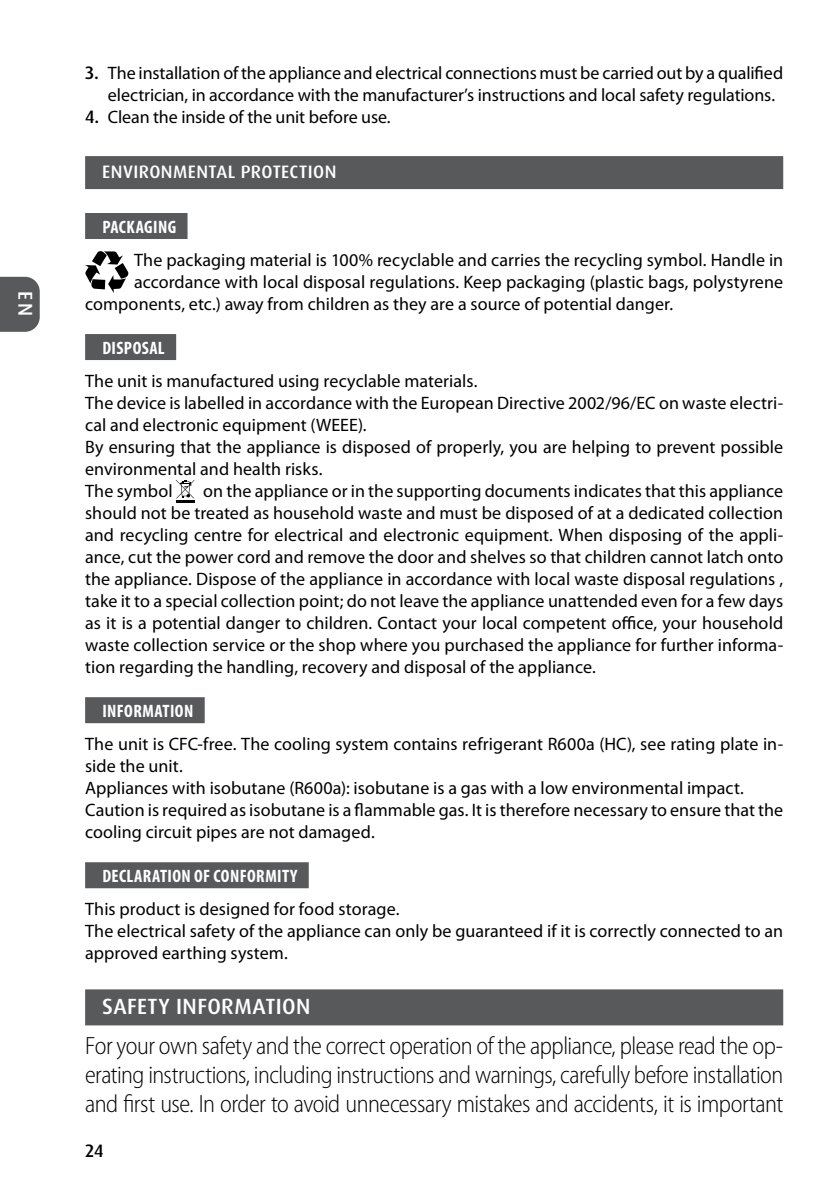
<style>
.page{position:relative;width:840px;height:1191px;background:#fff}
.page>*{position:absolute;margin:0;border:0;box-sizing:border-box;transform-origin:0 0}
.t1{font:300 semi-condensed 25px/29px "Myriad Pro";letter-spacing:-.02em;color:#000;text-align:justify}
.t2{font:500 22px "Dax Pro";letter-spacing:.02em;color:#fff}
.t3{font:500 20px "Dax Pro";color:#fff}
.t4{font:18px/22px "Myriad Pro";color:#000}
.t5{font:700 condensed 18px "Myriad Pro";letter-spacing:.025em;color:#fff}
.t6{font:500 18px "Dax Pro";letter-spacing:.025em;color:#fff}
.t7{font:500 18px "Dax Pro";color:#000}
.s1{font-family:"Dax Pro";font-weight:500}
</style>
<div class="page">
<svg style="left:0;top:277px;width:40px;height:55px;background:#606163"></svg>
<div style="left:85px;top:156px;width:697px;height:33px;background:#58595b"></div>
<div style="left:85px;top:213px;width:102px;height:26px;background:#58595b"></div>
<div style="left:85px;top:334px;width:91px;height:26px;background:#58595b"></div>
<div style="left:85px;top:697px;width:119px;height:26px;background:#58595b"></div>
<div style="left:85px;top:862px;width:223px;height:26px;background:#58595b"></div>
<div style="left:85px;top:989px;width:697px;height:36px;background:#58595b"></div>
<svg style="left:85px;top:251px;width:43px;height:42px"></svg>
<svg style="left:176px;top:479px;width:18px;height:19px"></svg>
<hr style="left:176px;top:500px;width:18px;height:3px;background:#000">
<p class="t3" style="left:38px;top:291px;width:26px;rotate:90deg">EN</p>
<p class="t4" style="left:108px;top:62px;width:676px;text-indent:-23px"><span class="s1">3.</span> The installation of the appliance and electrical connections must be carried out by a qualified electrician, in accordance with the manufacturer’s instructions and local safety regulations.</p>
<p class="t4" style="left:85px;top:106px;width:307px"><span class="s1">4.</span> Clean the inside of the unit before use.</p>
<p class="t6" style="left:102px;top:160px;width:235px">ENVIRONMENTAL PROTECTION</p>
<p class="t5" style="left:102px;top:217px;width:75px">PACKAGING</p>
<p class="t4" style="left:134px;top:249px;width:650px">The packaging material is 100% recyclable and carries the recycling symbol. Handle in</p>
<p class="t4" style="left:134px;top:271px;width:650px">accordance with local disposal regulations. Keep packaging (plastic bags, polystyrene</p>
<p class="t4" style="left:85px;top:293px;width:589px">components, etc.) away from children as they are a source of potential danger.</p>
<p class="t5" style="left:102px;top:338px;width:64px">DISPOSAL</p>
<p class="t4" style="left:85px;top:370px;width:699px">The unit is manufactured using recyclable materials.<br>The device is labelled in accordance with the European Directive 2002/96/EC on waste electri&shy;cal and electronic equipment (WEEE).<br>By ensuring that the appliance is disposed of properly, you are helping to prevent possible environmental and health risks.<br>The symbol</p>
<p class="t4" style="left:85px;top:480px;width:699px;text-align:justify;text-indent:118px">on the appliance or in the supporting documents indicates that this appliance should not be treated as household waste and must be disposed of at a dedicated collection and recycling centre for electrical and electronic equipment. When disposing of the appli&shy;ance, cut the power cord and remove the door and shelves so that children cannot latch onto the appliance. Dispose of the appliance in accordance with local waste disposal regulations , take it to a special collection point; do not leave the appliance unattended even for a few days as it is a potential danger to children. Contact your local competent office, your household waste collection service or the shop where you purchased the appliance for further informa&shy;tion regarding the handling, recovery and disposal of the appliance.</p>
<p class="t5" style="left:102px;top:701px;width:92px">INFORMATION</p>
<p class="t4" style="left:85px;top:733px;width:699px">The unit is CFC-free. The cooling system contains refrigerant R600a (HC), see rating plate in&shy;side the unit.<br>Appliances with isobutane (R600a): isobutane is a gas with a low environmental impact.<br>Caution is required as isobutane is a flammable gas. It is therefore necessary to ensure that the cooling circuit pipes are not damaged.</p>
<p class="t5" style="left:102px;top:866px;width:196px">DECLARATION OF CONFORMITY</p>
<p class="t4" style="left:85px;top:898px;width:699px">This product is designed for food storage.<br>The electrical safety of the appliance can only be guaranteed if it is correctly connected to an approved earthing system.</p>
<p class="t2" style="left:102px;top:992px;width:209px">SAFETY INFORMATION</p>
<p class="t1" style="left:85px;top:1032px;width:699px">For your own safety and the correct operation of the appliance, please read the op&shy;erating instructions, including instructions and warnings, carefully before installation and first use. In order to avoid unnecessary mistakes and accidents, it is important</p>
<p class="t7" style="left:85px;top:1139px;width:20px">24</p>
</div>
